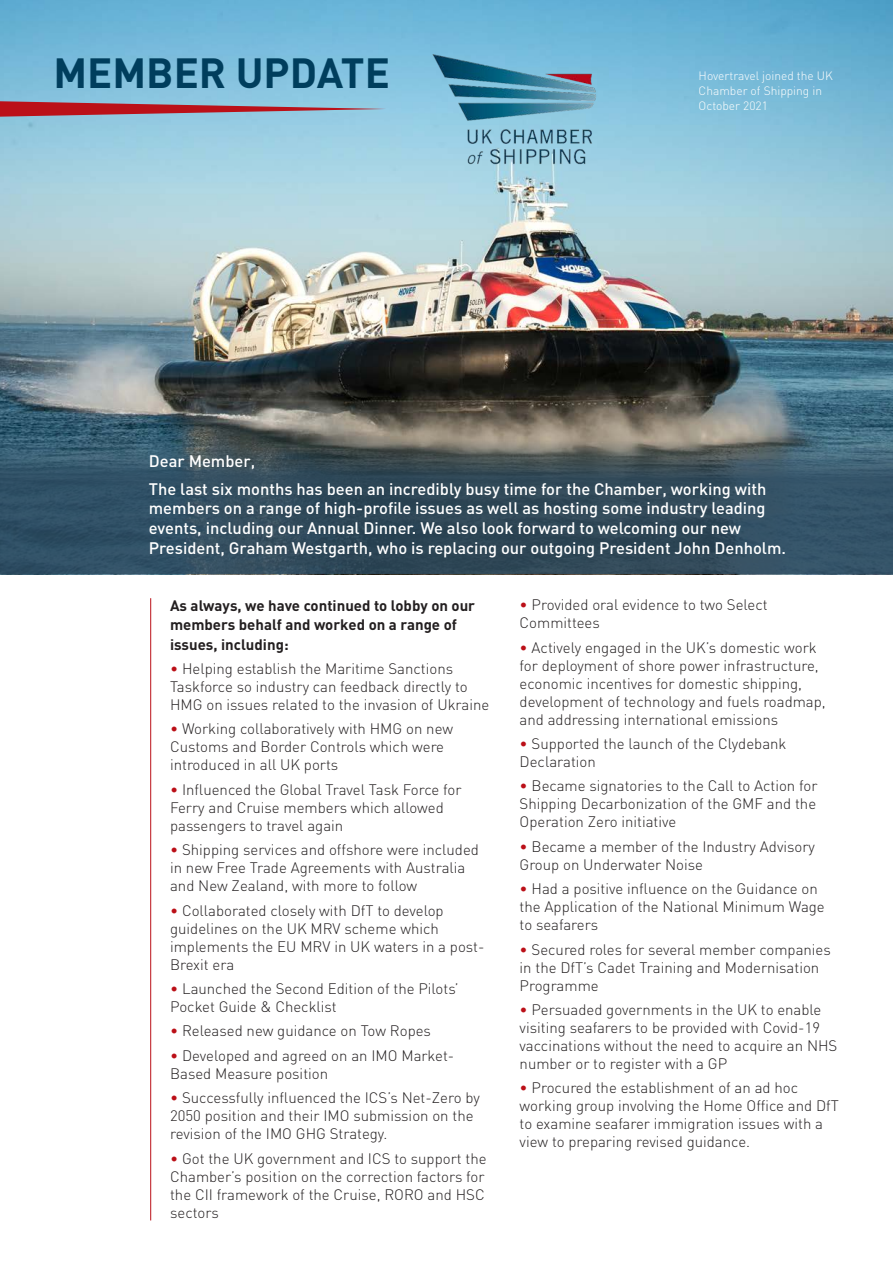
<style>
.page{position:relative;width:893px;height:1263px;background:#fff}
.page>*{position:absolute;margin:0;border:0;box-sizing:border-box;transform-origin:0 0}
.t1{font:700 41.7px "DIN";color:#003e5d}
._3-Body_copy{font:500 16.5px/19.8px "DIN";color:#fff}
._3-Body_copy-2{font:300 15px/18px "DIN";color:#231f20}
._3-Body_copy-3{font:700 15px/19.5px "DIN";color:#231f20}
._3-Body_copy-4{font:300 12px/15px "DIN";color:#fff}
.s1{color:#bb1018}
</style>
<div class="page">
<img style="left:0;top:0;width:893px;height:427px">
<svg style="left:0;top:427px;width:893px;height:147px;background:#3c5361"></svg>
<svg style="left:0;top:101px;width:386px;height:16px;background:#a47080"></svg>
<img style="left:422px;top:47px;width:185px;height:124px">
<hr style="left:150px;top:598px;width:1px;height:622px;background:#bb1018">
<p class="t1" style="left:53px;top:46px;width:338px">MEMBER UPDATE</p>
<p class="_3-Body_copy-4" style="left:699px;top:68px;width:136px">Hovertravel joined the UK<br>Chamber of Shipping in<br>October 2021</p>
<p class="_3-Body_copy" style="left:149px;top:450px;width:108px">Dear Member,</p>
<p class="_3-Body_copy" style="left:149px;top:478px;width:639px">The last six months has been an incredibly busy time for the Chamber, working with members on a range of high-profile issues as well as hosting some industry leading events, including our Annual Dinner. We also look forward to welcoming our new President, Graham Westgarth, who is replacing our outgoing President John Denholm.</p>
<p class="_3-Body_copy-3" style="left:170px;top:595px;width:307px">As always, we have continued to lobby on our members behalf and worked on a range of issues, including:</p>
<p class="_3-Body_copy-2" style="left:170px;top:659px;width:321px"><span class="s1">•</span> Helping establish the Maritime Sanctions<br>Taskforce so industry can feedback directly to<br>HMG on issues related to the invasion of Ukraine</p>
<p class="_3-Body_copy-2" style="left:170px;top:720px;width:284px"><span class="s1">•</span> Working collaboratively with HMG on new<br>Customs and Border Controls which were introduced in all UK ports</p>
<p class="_3-Body_copy-2" style="left:170px;top:780px;width:293px"><span class="s1">•</span> Influenced the Global Travel Task Force for<br>Ferry and Cruise members which allowed passengers to travel again</p>
<p class="_3-Body_copy-2" style="left:170px;top:841px;width:310px"><span class="s1">•</span> Shipping services and offshore were included in new Free Trade Agreements with Australia and New Zealand, with more to follow</p>
<p class="_3-Body_copy-2" style="left:170px;top:901px;width:316px"><span class="s1">•</span> Collaborated closely with DfT to develop guidelines on the UK MRV scheme which implements the EU MRV in UK waters in a post-Brexit era</p>
<p class="_3-Body_copy-2" style="left:170px;top:979px;width:290px"><span class="s1">•</span> Launched the Second Edition of the Pilots’<br>Pocket Guide &amp; Checklist</p>
<p class="_3-Body_copy-2" style="left:170px;top:1022px;width:262px"><span class="s1">•</span> Released new guidance on Tow Ropes</p>
<p class="_3-Body_copy-2" style="left:170px;top:1046px;width:286px"><span class="s1">•</span> Developed and agreed on an IMO Market-<br>Based Measure position</p>
<p class="_3-Body_copy-2" style="left:170px;top:1088px;width:311px"><span class="s1">•</span> Successfully influenced the ICS’s Net-Zero by<br>2050 position and their IMO submission on the revision of the IMO GHG Strategy.</p>
<p class="_3-Body_copy-2" style="left:170px;top:1149px;width:318px"><span class="s1">•</span> Got the UK government and ICS to support the Chamber’s position on the correction factors for the CII framework of the Cruise, RORO and HSC sectors</p>
<p class="_3-Body_copy-2" style="left:520px;top:596px;width:249px"><span class="s1">•</span> Provided oral evidence to two Select<br>Committees</p>
<p class="_3-Body_copy-2" style="left:520px;top:638px;width:308px"><span class="s1">•</span> Actively engaged in the UK’s domestic work for deployment of shore power infrastructure, economic incentives for domestic shipping, development of technology and fuels roadmap, and addressing international emissions</p>
<p class="_3-Body_copy-2" style="left:520px;top:734px;width:268px"><span class="s1">•</span> Supported the launch of the Clydebank<br>Declaration</p>
<p class="_3-Body_copy-2" style="left:520px;top:777px;width:299px;text-align:justify"><span class="s1">•</span> Became signatories to the Call to Action for Shipping Decarbonization of the GMF and the Operation Zero initiative</p>
<p class="_3-Body_copy-2" style="left:520px;top:837px;width:297px"><span class="s1">•</span> Became a member of the Industry Advisory<br>Group on Underwater Noise</p>
<p class="_3-Body_copy-2" style="left:520px;top:880px;width:307px"><span class="s1">•</span> Had a positive influence on the Guidance on the Application of the National Minimum Wage to seafarers</p>
<p class="_3-Body_copy-2" style="left:520px;top:940px;width:313px"><span class="s1">•</span> Secured roles for several member companies in the DfT’s Cadet Training and Modernisation<br>Programme</p>
<p class="_3-Body_copy-2" style="left:520px;top:1000px;width:319px"><span class="s1">•</span> Persuaded governments in the UK to enable visiting seafarers to be provided with Covid-19 vaccinations without the need to acquire an NHS number or to register with a GP</p>
<p class="_3-Body_copy-2" style="left:520px;top:1079px;width:321px"><span class="s1">•</span> Procured the establishment of an ad hoc working group involving the Home Office and DfT to examine seafarer immigration issues with a view to preparing revised guidance.</p>
</div>
